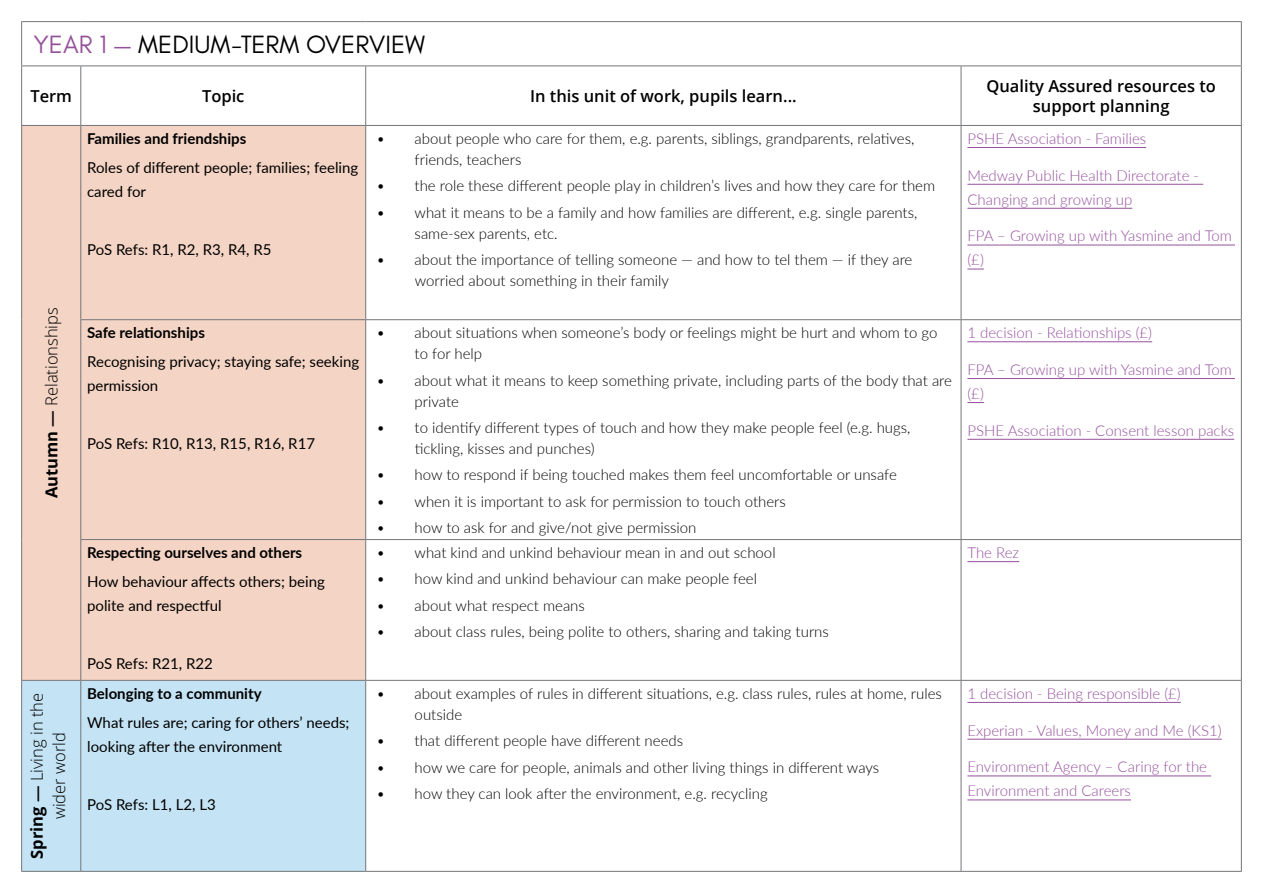
<style>
.page{position:relative;width:1263px;height:893px;background:#fff}
.page>*{position:absolute;margin:0;border:0;box-sizing:border-box;transform-origin:0 0}
.t1{font:25.5px "Glacial Indifference";color:#000}
.t2{font:600 16.5px/19.8px "Open Sans";color:#000;text-align:center}
.t3{font:300 16.5px/22.5px "Open Sans";color:#000;text-align:center}
.t4{font:300 15px/21px "Lato";color:#000}
.t5{font:15px/24px "Lato";color:#000}
.t6{font:300 15px/24px "Lato";color:#95519e}
.t7{font:700 15px "Lato";color:#000}
.t8{font:300 15px "Lato";color:#95529b}
.s1{color:#95529b}
.s2{font-weight:700}
.s3{font-weight:600}
</style>
<div class="page">
<div style="left:22px;top:126px;width:343px;height:554px;background:#f4d4c4"></div>
<div style="left:22px;top:681px;width:343px;height:190px;background:#c4e3f4"></div>
<hr style="left:21px;top:21px;width:60px;height:1px;background:#747679">
<hr style="left:21px;top:22px;width:1px;height:44px;background:#747679">
<hr style="left:81px;top:21px;width:285px;height:1px;background:#747679">
<hr style="left:366px;top:21px;width:595px;height:1px;background:#747679">
<hr style="left:961px;top:21px;width:281px;height:1px;background:#747679">
<hr style="left:1241px;top:22px;width:1px;height:44px;background:#747679">
<hr style="left:21px;top:66px;width:60px;height:1px;background:#747679">
<hr style="left:21px;top:66px;width:1px;height:59px;background:#747679">
<hr style="left:81px;top:66px;width:285px;height:1px;background:#747679">
<hr style="left:80px;top:66px;width:1px;height:59px;background:#747679">
<hr style="left:366px;top:66px;width:595px;height:1px;background:#747679">
<hr style="left:365px;top:66px;width:1px;height:59px;background:#747679">
<hr style="left:961px;top:66px;width:281px;height:1px;background:#747679">
<hr style="left:961px;top:66px;width:1px;height:59px;background:#747679">
<hr style="left:1241px;top:66px;width:1px;height:59px;background:#747679">
<hr style="left:21px;top:125px;width:60px;height:1px;background:#747679">
<hr style="left:21px;top:126px;width:1px;height:194px;background:#747679">
<hr style="left:81px;top:125px;width:285px;height:1px;background:#747679">
<hr style="left:80px;top:126px;width:1px;height:193px;background:#747679">
<hr style="left:366px;top:125px;width:595px;height:1px;background:#747679">
<hr style="left:365px;top:126px;width:1px;height:193px;background:#747679">
<hr style="left:961px;top:125px;width:281px;height:1px;background:#747679">
<hr style="left:961px;top:126px;width:1px;height:193px;background:#747679">
<hr style="left:1241px;top:126px;width:1px;height:193px;background:#747679">
<hr style="left:21px;top:320px;width:1px;height:220px;background:#747679">
<hr style="left:80px;top:319px;width:286px;height:1px;background:#747679">
<hr style="left:80px;top:320px;width:1px;height:219px;background:#747679">
<hr style="left:366px;top:319px;width:595px;height:1px;background:#747679">
<hr style="left:365px;top:320px;width:1px;height:219px;background:#747679">
<hr style="left:961px;top:319px;width:281px;height:1px;background:#747679">
<hr style="left:961px;top:320px;width:1px;height:219px;background:#747679">
<hr style="left:1241px;top:320px;width:1px;height:219px;background:#747679">
<hr style="left:21px;top:540px;width:1px;height:140px;background:#747679">
<hr style="left:80px;top:539px;width:286px;height:1px;background:#747679">
<hr style="left:80px;top:540px;width:1px;height:140px;background:#747679">
<hr style="left:366px;top:539px;width:595px;height:1px;background:#747679">
<hr style="left:365px;top:540px;width:1px;height:140px;background:#747679">
<hr style="left:961px;top:539px;width:281px;height:1px;background:#747679">
<hr style="left:961px;top:540px;width:1px;height:140px;background:#747679">
<hr style="left:1241px;top:540px;width:1px;height:140px;background:#747679">
<hr style="left:21px;top:680px;width:60px;height:1px;background:#747679">
<hr style="left:21px;top:681px;width:1px;height:190px;background:#747679">
<hr style="left:81px;top:680px;width:285px;height:1px;background:#747679">
<hr style="left:80px;top:681px;width:1px;height:190px;background:#747679">
<hr style="left:366px;top:680px;width:595px;height:1px;background:#747679">
<hr style="left:365px;top:681px;width:1px;height:190px;background:#747679">
<hr style="left:961px;top:680px;width:281px;height:1px;background:#747679">
<hr style="left:961px;top:681px;width:1px;height:190px;background:#747679">
<hr style="left:1241px;top:681px;width:1px;height:190px;background:#747679">
<hr style="left:21px;top:871px;width:60px;height:1px;background:#747679">
<hr style="left:81px;top:871px;width:285px;height:1px;background:#747679">
<hr style="left:366px;top:871px;width:595px;height:1px;background:#747679">
<hr style="left:961px;top:871px;width:281px;height:1px;background:#747679">
<hr style="left:967px;top:147px;width:179px;height:1px;background:#95529b">
<hr style="left:967px;top:184px;width:236px;height:1px;background:#95529b">
<hr style="left:967px;top:208px;width:165px;height:1px;background:#95529b">
<hr style="left:967px;top:245px;width:268px;height:1px;background:#95529b">
<svg style="left:967px;top:269px;width:17px;height:1px"></svg>
<hr style="left:967px;top:341px;width:185px;height:1px;background:#95529b">
<hr style="left:967px;top:378px;width:268px;height:1px;background:#95529b">
<svg style="left:967px;top:402px;width:17px;height:1px"></svg>
<hr style="left:967px;top:439px;width:267px;height:1px;background:#95529b">
<hr style="left:967px;top:561px;width:52px;height:1px;background:#95529b">
<hr style="left:967px;top:702px;width:214px;height:1px;background:#95529b">
<hr style="left:967px;top:739px;width:255px;height:1px;background:#95529b">
<hr style="left:967px;top:776px;width:244px;height:1px;background:#95529b">
<hr style="left:967px;top:800px;width:164px;height:1px;background:#95529b">
<h1 class="t1" style="left:34px;top:31px;width:393px"><span class="s1">YEAR 1 —</span> MEDIUM-TERM OVERVIEW</h1>
<p class="t2" style="left:30px;top:86px;width:43px">Term</p>
<p class="t2" style="left:202px;top:86px;width:44px">Topic</p>
<p class="t2" style="left:530px;top:86px;width:268px">In this unit of work, pupils learn...</p>
<p class="t2" style="left:986px;top:76px;width:231px">Quality Assured resources to support planning</p>
<p class="t7" style="left:87px;top:127px;width:161px">Families and friendships</p>
<p class="t5" style="left:87px;top:155px;width:273px">Roles of different people; families; feeling cared for</p>
<p class="t3" style="left:40px;top:498px;width:193px;rotate:-90deg"><span class="s2">Autumn</span> <span class="s3">—</span> Relationships</p>
<p class="t5" style="left:87px;top:237px;width:186px">PoS Refs: R1, R2, R3, R4, R5</p>
<p class="t7" style="left:87px;top:322px;width:119px">Safe relationships</p>
<p class="t5" style="left:87px;top:349px;width:274px">Recognising privacy; staying safe; seeking permission</p>
<p class="t5" style="left:87px;top:431px;width:229px">PoS Refs: R10, R13, R15, R16, R17</p>
<p class="t7" style="left:87px;top:541px;width:216px">Respecting ourselves and others</p>
<p class="t5" style="left:87px;top:569px;width:239px">How behaviour affects others; being polite and respectful</p>
<p class="t5" style="left:87px;top:651px;width:127px">PoS Refs: R21, R22</p>
<p class="t3" style="left:25px;top:859px;width:167px;rotate:-90deg"><span class="s2">Spring</span> <span class="s3">—</span> Living in the wider world</p>
<p class="t7" style="left:87px;top:682px;width:176px">Belonging to a community</p>
<p class="t5" style="left:87px;top:710px;width:264px">What rules are; caring for others’ needs; looking after the environment</p>
<p class="t5" style="left:87px;top:792px;width:130px">PoS Refs: L1, L2, L3</p>
<p class="t4" style="left:415px;top:127px;width:501px;text-indent:-38px">• about people who care for them, e.g. parents, siblings, grandparents, relatives, friends, teachers</p>
<p class="t4" style="left:376px;top:175px;width:560px">• the role these different people play in children’s lives and how they care for them</p>
<p class="t4" style="left:415px;top:201px;width:504px;text-indent:-38px">• what it means to be a family and how families are different, e.g. single parents, same-sex parents, etc.</p>
<p class="t4" style="left:415px;top:249px;width:499px;text-indent:-38px">• about the importance of telling someone — and how to tel them — if they are worried about something in their family</p>
<p class="t4" style="left:415px;top:322px;width:524px;text-indent:-38px">• about situations when someone’s body or feelings might be hurt and whom to go to for help</p>
<p class="t4" style="left:415px;top:369px;width:539px;text-indent:-38px">• about what it means to keep something private, including parts of the body that are private</p>
<p class="t4" style="left:415px;top:417px;width:497px;text-indent:-38px">• to identify different types of touch and how they make people feel (e.g. hugs, tickling, kisses and punches)</p>
<p class="t4" style="left:376px;top:464px;width:522px">• how to respond if being touched makes them feel uncomfortable or unsafe</p>
<p class="t4" style="left:376px;top:490px;width:411px">• when it is important to ask for permission to touch others</p>
<p class="t4" style="left:376px;top:517px;width:322px">• how to ask for and give/not give permission</p>
<p class="t4" style="left:376px;top:542px;width:401px">• what kind and unkind behaviour mean in and out school</p>
<p class="t4" style="left:376px;top:568px;width:382px">• how kind and unkind behaviour can make people feel</p>
<p class="t4" style="left:376px;top:594px;width:210px">• about what respect means</p>
<p class="t4" style="left:376px;top:621px;width:454px">• about class rules, being polite to others, sharing and taking turns</p>
<p class="t6" style="left:967px;top:126px;width:180px">PSHE Association - Families</p>
<p class="t6" style="left:967px;top:163px;width:233px">Medway Public Health Directorate -<br>Changing and growing up</p>
<p class="t6" style="left:967px;top:223px;width:266px">FPA – Growing up with Yasmine and Tom (£)</p>
<p class="t6" style="left:967px;top:320px;width:186px">1 decision - Relationships (£)</p>
<p class="t6" style="left:967px;top:357px;width:266px">FPA – Growing up with Yasmine and Tom (£)</p>
<p class="t6" style="left:967px;top:418px;width:268px">PSHE Association - Consent lesson packs</p>
<p class="t6" style="left:967px;top:540px;width:53px">The Rez</p>
<p class="t4" style="left:415px;top:682px;width:529px;text-indent:-38px">• about examples of rules in different situations, e.g. class rules, rules at home, rules outside</p>
<p class="t4" style="left:376px;top:730px;width:308px">• that different people have different needs</p>
<p class="t4" style="left:376px;top:756px;width:504px">• how we care for people, animals and other living things in different ways</p>
<p class="t4" style="left:376px;top:783px;width:393px">• how they can look after the environment, e.g. recycling</p>
<p class="t6" style="left:967px;top:681px;width:215px">1 decision - Being responsible (£)</p>
<p class="t8" style="left:967px;top:720px;width:256px">Experian - Values, Money and Me (KS1)</p>
<p class="t6" style="left:967px;top:754px;width:241px">Environment Agency – Caring for the<br>Environment and Careers</p>
</div>
